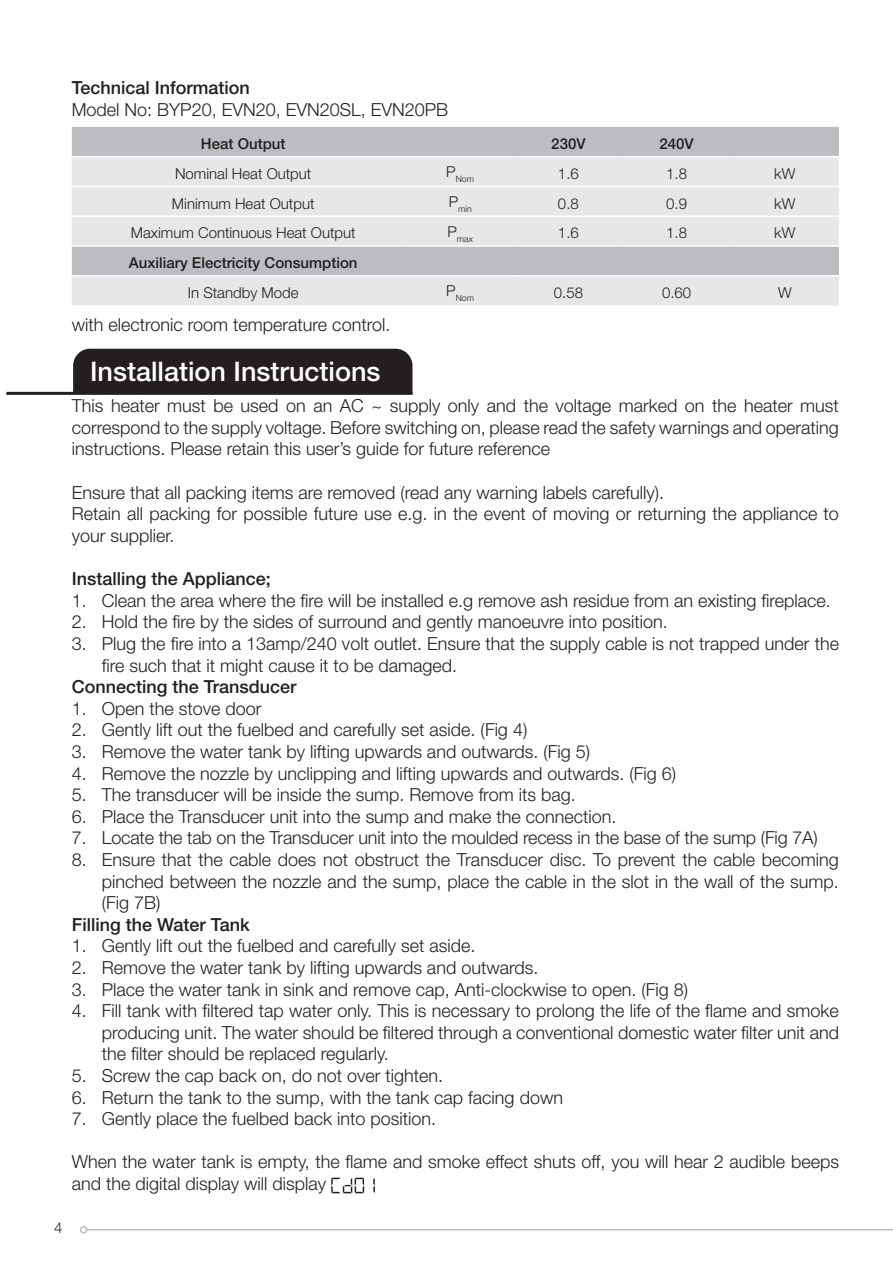
<style>
.page{position:relative;width:893px;height:1263px;background:#fff}
.page>*{position:absolute;margin:0;border:0;box-sizing:border-box;transform-origin:0 0}
.t1{font:500 27px "Helvetica Neue";color:#fff}
.t2{font:300 18px/21.6px "Helvetica Neue";color:#231f20;text-align:justify}
.t3{font:500 18px "Helvetica Neue";color:#231f20}
.t4{font:300 15px "Helvetica Neue";color:#231f20}
.t5{font:500 15px "Helvetica Neue";color:#231f20}
.t6{font:300 8.7px "Helvetica Neue";color:#231f20}
</style>
<div class="page">
<svg style="left:373px;top:1178px;width:2px;height:15px"></svg>
<svg style="left:331px;top:1178px;width:33px;height:15px"></svg>
<hr style="left:6px;top:392px;width:406px;height:3px;background:#231f20">
<div style="left:73px;top:349px;width:339px;height:43px;background:#231f20"></div>
<div style="left:72px;top:127px;width:767px;height:29px;background:#bcbdc0"></div>
<svg style="left:72px;top:157px;width:767px;height:148px;background:#dddee1"></svg>
<hr style="left:72px;top:186px;width:334px;height:1px;background:#fff">
<hr style="left:406px;top:186px;width:108px;height:1px;background:#fff">
<hr style="left:514px;top:186px;width:108px;height:1px;background:#fff">
<hr style="left:622px;top:186px;width:109px;height:1px;background:#fff">
<hr style="left:731px;top:186px;width:108px;height:1px;background:#fff">
<hr style="left:72px;top:215px;width:334px;height:2px;background:#fff">
<hr style="left:406px;top:215px;width:108px;height:2px;background:#fff">
<hr style="left:514px;top:215px;width:108px;height:2px;background:#fff">
<hr style="left:622px;top:215px;width:109px;height:2px;background:#fff">
<hr style="left:731px;top:215px;width:108px;height:2px;background:#fff">
<hr style="left:72px;top:245px;width:334px;height:2px;background:#fff">
<hr style="left:406px;top:245px;width:108px;height:2px;background:#fff">
<hr style="left:514px;top:245px;width:108px;height:2px;background:#fff">
<hr style="left:622px;top:245px;width:109px;height:2px;background:#fff">
<hr style="left:731px;top:245px;width:108px;height:2px;background:#fff">
<hr style="left:72px;top:275px;width:334px;height:1px;background:#fff">
<hr style="left:406px;top:275px;width:108px;height:1px;background:#fff">
<hr style="left:514px;top:275px;width:108px;height:1px;background:#fff">
<hr style="left:622px;top:275px;width:109px;height:1px;background:#fff">
<hr style="left:731px;top:275px;width:108px;height:1px;background:#fff">
<hr style="left:87px;top:1229px;width:806px;height:1px;background:#bcbdc0">
<div style="left:80px;top:1226px;width:7px;height:7px;border:2px solid #bcbdc0;border-radius:50%"></div>
<p class="t3" style="left:72px;top:73px;width:180px">Technical Information</p>
<p class="t2" style="left:72px;top:97px;width:378px">Model No: BYP20, EVN20, EVN20SL, EVN20PB</p>
<p class="t5" style="left:201px;top:132px;width:86px">Heat Output</p>
<p class="t5" style="left:551px;top:132px;width:36px">230V</p>
<p class="t5" style="left:659px;top:132px;width:36px">240V</p>
<p class="t4" style="left:175px;top:161px;width:138px">Nominal Heat Output</p>
<p class="t6" style="left:446px;top:172px;width:29px"><sup>P</sup>Nom</p>
<p class="t4" style="left:558px;top:161px;width:22px">1.6</p>
<p class="t4" style="left:666px;top:161px;width:22px">1.8</p>
<p class="t4" style="left:774px;top:161px;width:23px">kW</p>
<p class="t4" style="left:172px;top:191px;width:144px">Minimum Heat Output</p>
<p class="t6" style="left:449px;top:202px;width:25px"><sup>P</sup>min</p>
<p class="t4" style="left:558px;top:191px;width:22px">0.8</p>
<p class="t4" style="left:666px;top:191px;width:22px">0.9</p>
<p class="t4" style="left:774px;top:191px;width:23px">kW</p>
<p class="t4" style="left:131px;top:221px;width:226px">Maximum Continuous Heat Output</p>
<p class="t6" style="left:447px;top:232px;width:27px"><sup>P</sup>max</p>
<p class="t4" style="left:558px;top:221px;width:22px">1.6</p>
<p class="t4" style="left:666px;top:221px;width:22px">1.8</p>
<p class="t4" style="left:774px;top:221px;width:23px">kW</p>
<p class="t5" style="left:129px;top:251px;width:230px">Auxiliary Electricity Consumption</p>
<p class="t4" style="left:188px;top:280px;width:112px">In Standby Mode</p>
<p class="t6" style="left:446px;top:291px;width:29px"><sup>P</sup>Nom</p>
<p class="t4" style="left:554px;top:280px;width:31px">0.58</p>
<p class="t4" style="left:662px;top:280px;width:31px">0.60</p>
<p class="t4" style="left:778px;top:280px;width:15px">W</p>
<p class="t2" style="left:72px;top:312px;width:320px">with electronic room temperature control.</p>
<h1 class="t1" style="left:90px;top:350px;width:292px">Installation Instructions</h1>
<p class="t2" style="left:72px;top:394px;width:769px">This heater must be used on an AC ~ supply only and the voltage marked on the heater must correspond to the supply voltage. Before switching on, please read the safety warnings and operating instructions. Please retain this user’s guide for future reference</p>
<p class="t2" style="left:72px;top:480px;width:769px;text-align:left">Ensure that all packing items are removed (read any warning labels carefully).<br>Retain all packing for possible future use e.g. in the event of moving or returning the appliance to your supplier.</p>
<p class="t3" style="left:72px;top:564px;width:201px">Installing the Appliance;</p>
<p class="t2" style="left:72px;top:588px;width:760px">1. Clean the area where the fire will be installed e.g remove ash residue from an existing fireplace.</p>
<p class="t2" style="left:72px;top:610px;width:597px">2. Hold the fire by the sides of surround and gently manoeuvre into position.</p>
<p class="t2" style="left:102px;top:631px;width:739px;text-indent:-30px">3. Plug the fire into a 13amp/240 volt outlet. Ensure that the supply cable is not trapped under the fire such that it might cause it to be damaged.</p>
<p class="t3" style="left:72px;top:672px;width:226px">Connecting the Transducer</p>
<p class="t2" style="left:72px;top:696px;width:191px">1. Open the stove door</p>
<p class="t2" style="left:72px;top:718px;width:457px">2. Gently lift out the fuelbed and carefully set aside. (Fig 4)</p>
<p class="t2" style="left:72px;top:739px;width:520px">3. Remove the water tank by lifting upwards and outwards. (Fig 5)</p>
<p class="t2" style="left:72px;top:761px;width:606px">4. Remove the nozzle by unclipping and lifting upwards and outwards. (Fig 6)</p>
<p class="t2" style="left:72px;top:782px;width:505px">5. The transducer will be inside the sump. Remove from its bag.</p>
<p class="t2" style="left:72px;top:804px;width:546px">6. Place the Transducer unit into the sump and make the connection.</p>
<p class="t2" style="left:72px;top:826px;width:747px">7. Locate the tab on the Transducer unit into the moulded recess in the base of the sump (Fig 7A)</p>
<p class="t2" style="left:102px;top:847px;width:739px;text-indent:-30px">8. Ensure that the cable does not obstruct the Transducer disc. To prevent the cable becoming pinched between the nozzle and the sump, place the cable in the slot in the wall of the sump. (Fig 7B)</p>
<p class="t3" style="left:72px;top:910px;width:179px">Filling the Water Tank</p>
<p class="t2" style="left:72px;top:934px;width:405px">1. Gently lift out the fuelbed and carefully set aside.</p>
<p class="t2" style="left:72px;top:955px;width:468px">2. Remove the water tank by lifting upwards and outwards.</p>
<p class="t2" style="left:72px;top:977px;width:618px">3. Place the water tank in sink and remove cap, Anti-clockwise to open. (Fig 8)</p>
<p class="t2" style="left:102px;top:998px;width:739px;text-indent:-30px">4. Fill tank with filtered tap water only. This is necessary to prolong the life of the flame and smoke producing unit. The water should be filtered through a conventional domestic water filter unit and the filter should be replaced regularly.</p>
<p class="t2" style="left:72px;top:1063px;width:373px">5. Screw the cap back on, do not over tighten.</p>
<p class="t2" style="left:72px;top:1085px;width:493px">6. Return the tank to the sump, with the tank cap facing down</p>
<p class="t2" style="left:72px;top:1106px;width:366px">7. Gently place the fuelbed back into position.</p>
<p class="t2" style="left:72px;top:1150px;width:769px">When the water tank is empty, the flame and smoke effect shuts off, you will hear 2 audible beeps and the digital display will display</p>
<p class="t4" style="left:54px;top:1216px;width:10px">4</p>
</div>
